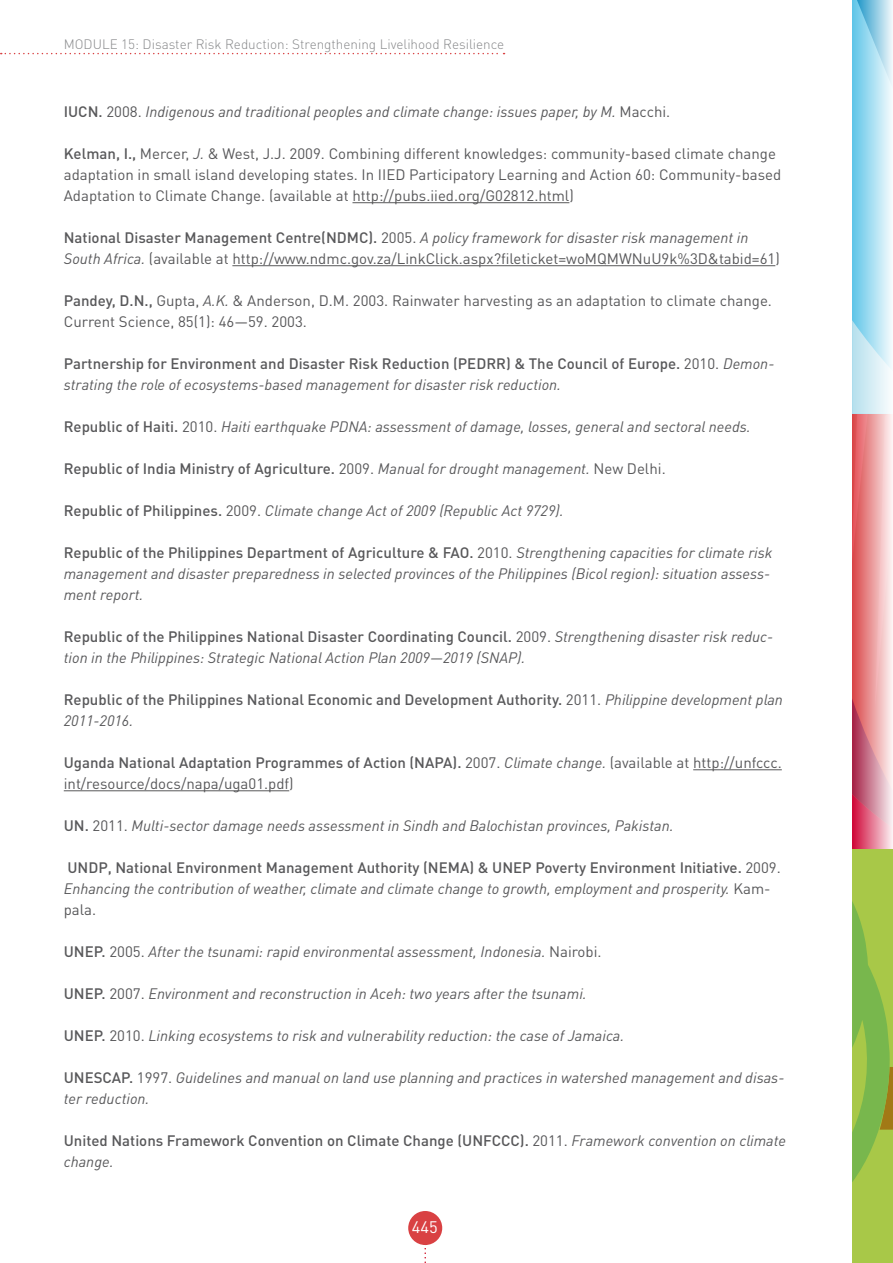
<style>
.page{position:relative;width:893px;height:1263px;background:#fff}
.page>*{position:absolute;margin:0;border:0;box-sizing:border-box;transform-origin:0 0}
.t1{font:16.5px "DIN Pro";color:#fff}
.t2{font:italic 15px/21px "DIN Pro";color:#58585a}
.t3{font:15px/21px "DIN Pro";color:#58585a}
.t4{font:500 15px/21px "DIN Pro";color:#58585a}
.t5{font:300 13.5px "DIN Pro";color:#87888a}
.s1{font-weight:500;font-style:normal}
.s2{font-style:normal}
.s3{font-weight:500}
.s4{font-style:italic}
.s5{font-weight:400}
.s6{font-weight:400;font-style:italic}
</style>
<div class="page">
<svg style="left:424px;top:1245px;width:2px;height:18px"></svg>
<div style="left:408px;top:1211px;width:34px;height:34px;background:#d94143;border-radius:50%"></div>
<div style="left:852px;top:849px;width:41px;height:414px;background:#a8c848"></div>
<svg style="left:852px;top:901px;width:41px;height:281px"></svg>
<svg style="left:1px;top:53px;width:504px;height:1px"></svg>
<svg style="left:852px;top:0;width:41px;height:849px"></svg>
<hr style="left:352px;top:202px;width:217px;height:1px;background:#58585a">
<hr style="left:232px;top:265px;width:543px;height:1px;background:#58585a">
<hr style="left:693px;top:769px;width:89px;height:1px;background:#58585a">
<hr style="left:64px;top:790px;width:225px;height:1px;background:#58585a">
<p class="t5" style="left:64px;top:35px;width:442px">MODULE 15: Disaster Risk Reduction: Strengthening Livelihood Resilience</p>
<p class="t2" style="left:64px;top:99px;width:608px"><span class="s1">IUCN.</span> <span class="s2">2008.</span> Indigenous and traditional peoples and climate change: issues paper, by M. <span class="s2">Macchi.</span></p>
<p class="t3" style="left:64px;top:142px;width:719px"><span class="s3">Kelman, I.,</span> Mercer, <span class="s4">J.</span> &amp; West, J.J. 2009. Combining different knowledges: community-based climate change adaptation in small island developing states. In IIED Participatory Learning and Action 60: Community-based<br>Adaptation to Climate Change. (available at http://pubs.iied.org/G02812.html)</p>
<p class="t3" style="left:64px;top:226px;width:718px"><span class="s3">National Disaster Management Centre(NDMC).</span> 2005. <span class="s4">A policy framework for disaster risk management in<br>South Africa.</span> (available at http://www.ndmc.gov.za/LinkClick.aspx?fileticket=woMQMWNuU9k%3D&amp;tabid=61)</p>
<p class="t3" style="left:64px;top:289px;width:710px"><span class="s3">Pandey, D.N.,</span> Gupta, <span class="s4">A.K.</span> &amp; Anderson, D.M. 2003. Rainwater harvesting as an adaptation to climate change.<br>Current Science, 85(1): 46—59. 2003.</p>
<p class="t4" style="left:64px;top:352px;width:712px">Partnership for Environment and Disaster Risk Reduction (PEDRR) &amp; The Council of Europe. <span class="s5">2010.</span> <span class="s6">Demon&shy;strating the role of ecosystems-based management for disaster risk reduction.</span></p>
<p class="t2" style="left:64px;top:414px;width:688px"><span class="s1">Republic of Haiti.</span> <span class="s2">2010.</span> Haiti earthquake PDNA: assessment of damage, losses, general and sectoral needs.</p>
<p class="t4" style="left:64px;top:457px;width:603px">Republic of India Ministry of Agriculture. <span class="s5">2009.</span> <span class="s6">Manual for drought management.</span> <span class="s5">New Delhi.</span></p>
<p class="t2" style="left:64px;top:498px;width:501px"><span class="s1">Republic of Philippines.</span> <span class="s2">2009.</span> Climate change Act of 2009 (Republic Act 9729).</p>
<p class="t2" style="left:64px;top:540px;width:710px"><span class="s1">Republic of the Philippines Department of Agriculture &amp; FAO.</span> <span class="s2">2010.</span> Strengthening capacities for climate risk management and disaster preparedness in selected provinces of the Philippines (Bicol region): situation assess&shy;ment report.</p>
<p class="t2" style="left:64px;top:624px;width:711px"><span class="s1">Republic of the Philippines National Disaster Coordinating Council.</span> <span class="s2">2009.</span> Strengthening disaster risk reduc&shy;tion in the Philippines: Strategic National Action Plan 2009—2019 (SNAP).</p>
<p class="t4" style="left:64px;top:688px;width:721px">Republic of the Philippines National Economic and Development Authority. <span class="s5">2011.</span> <span class="s6">Philippine development plan<br>2011-2016.</span></p>
<p class="t3" style="left:64px;top:751px;width:719px"><span class="s3">Uganda National Adaptation Programmes of Action (NAPA).</span> 2007. <span class="s4">Climate change.</span> (available at http://unfccc. int/resource/docs/napa/uga01.pdf)</p>
<p class="t2" style="left:64px;top:813px;width:611px"><span class="s1">UN.</span> <span class="s2">2011.</span> Multi-sector damage needs assessment in Sindh and Balochistan provinces, Pakistan.</p>
<p class="t2" style="left:64px;top:855px;width:718px"><span class="s1">UNDP, National Environment Management Authority (NEMA) &amp; UNEP Poverty Environment Initiative.</span> <span class="s2">2009.<br></span>Enhancing the contribution of weather, climate and climate change to growth, employment and prosperity. <span class="s2">Kam&shy;pala.</span></p>
<p class="t2" style="left:64px;top:939px;width:539px"><span class="s1">UNEP.</span> <span class="s2">2005.</span> After the tsunami: rapid environmental assessment, Indonesia. <span class="s2">Nairobi.</span></p>
<p class="t2" style="left:64px;top:981px;width:524px"><span class="s1">UNEP.</span> <span class="s2">2007.</span> Environment and reconstruction in Aceh: two years after the tsunami.</p>
<p class="t2" style="left:64px;top:1023px;width:562px"><span class="s1">UNEP.</span> <span class="s2">2010.</span> Linking ecosystems to risk and vulnerability reduction: the case of Jamaica.</p>
<p class="t2" style="left:64px;top:1065px;width:722px"><span class="s1">UNESCAP.</span> <span class="s2">1997.</span> Guidelines and manual on land use planning and practices in watershed management and disas&shy;ter reduction.</p>
<p class="t4" style="left:64px;top:1129px;width:724px">United Nations Framework Convention on Climate Change (UNFCCC). <span class="s5">2011.</span> <span class="s6">Framework convention on climate change.</span></p>
<p class="t1" style="left:412px;top:1216px;width:27px">445</p>
</div>
